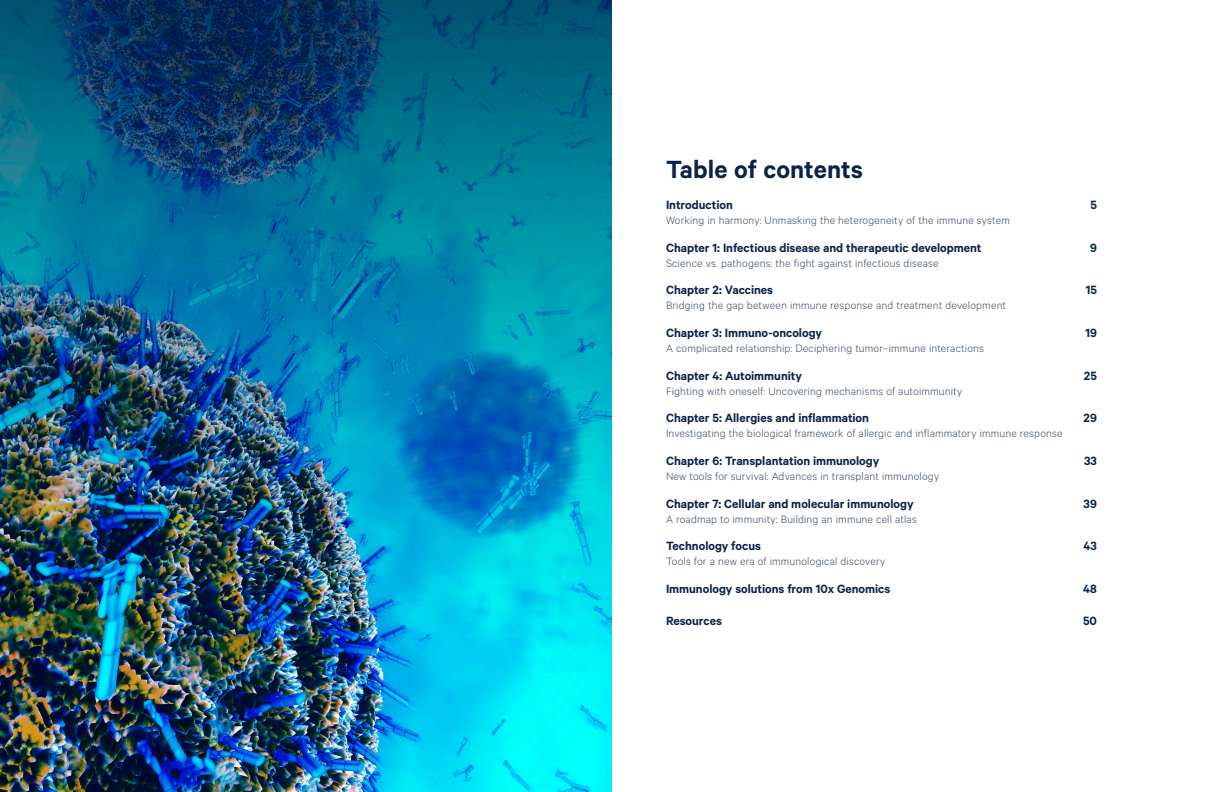
<style>
.page{position:relative;width:1224px;height:792px;background:#fff}
.page>*{position:absolute;margin:0;border:0;box-sizing:border-box;transform-origin:0 0}
.CHAPTER_TITLE_HEADER{font:600 28px "Calibre";letter-spacing:.005em;color:#0a2347}
.t1{font:600 13.5px "Calibre";color:#0a2347}
.t2{font:300 12px "Calibre";letter-spacing:.015em;color:#3a4967}
</style>
<div class="page">
<img style="left:0;top:0;width:612px;height:792px">
<p class="CHAPTER_TITLE_HEADER" style="left:666px;top:153px;width:199px">Table of contents</p>
<p class="t1" style="left:666px;top:197px;width:68px">Introduction</p>
<p class="t1" style="left:1090px;top:197px;width:8px">5</p>
<p class="t2" style="left:666px;top:213px;width:345px">Working in harmony: Unmasking the heterogeneity of the immune system</p>
<p class="t1" style="left:666px;top:239px;width:317px">Chapter 1: Infectious disease and therapeutic development</p>
<p class="t1" style="left:1090px;top:239px;width:8px">9</p>
<p class="t2" style="left:666px;top:256px;width:274px">Science vs. pathogens: the fight against infectious disease</p>
<p class="t1" style="left:666px;top:282px;width:109px">Chapter 2: Vaccines</p>
<p class="t1" style="left:1086px;top:282px;width:13px">15</p>
<p class="t2" style="left:666px;top:299px;width:342px">Bridging the gap between immune response and treatment development</p>
<p class="t1" style="left:666px;top:325px;width:158px">Chapter 3: Immuno-oncology</p>
<p class="t1" style="left:1085px;top:325px;width:13px">19</p>
<p class="t2" style="left:666px;top:341px;width:319px">A complicated relationship: Deciphering tumor–immune interactions</p>
<p class="t1" style="left:666px;top:367px;width:137px">Chapter 4: Autoimmunity</p>
<p class="t1" style="left:1084px;top:367px;width:15px">25</p>
<p class="t2" style="left:666px;top:384px;width:298px">Fighting with oneself: Uncovering mechanisms of autoimmunity</p>
<p class="t1" style="left:666px;top:410px;width:205px">Chapter 5: Allergies and inflammation</p>
<p class="t1" style="left:1084px;top:410px;width:15px">29</p>
<p class="t2" style="left:666px;top:427px;width:398px">Investigating the biological framework of allergic and inflammatory immune response</p>
<p class="t1" style="left:666px;top:453px;width:215px">Chapter 6: Transplantation immunology</p>
<p class="t1" style="left:1084px;top:453px;width:14px">33</p>
<p class="t2" style="left:666px;top:469px;width:275px">New tools for survival: Advances in transplant immunology</p>
<p class="t1" style="left:666px;top:495px;width:249px">Chapter 7: Cellular and molecular immunology</p>
<p class="t1" style="left:1084px;top:495px;width:15px">39</p>
<p class="t2" style="left:666px;top:512px;width:252px">A roadmap to immunity: Building an immune cell atlas</p>
<p class="t1" style="left:666px;top:538px;width:97px">Technology focus</p>
<p class="t1" style="left:1083px;top:538px;width:15px">43</p>
<p class="t2" style="left:666px;top:555px;width:221px">Tools for a new era of immunological discovery</p>
<p class="t1" style="left:666px;top:581px;width:226px">Immunology solutions from 10x Genomics</p>
<p class="t1" style="left:1083px;top:581px;width:15px">48</p>
<p class="t1" style="left:666px;top:613px;width:58px">Resources</p>
<p class="t1" style="left:1083px;top:613px;width:15px">50</p>
</div>
